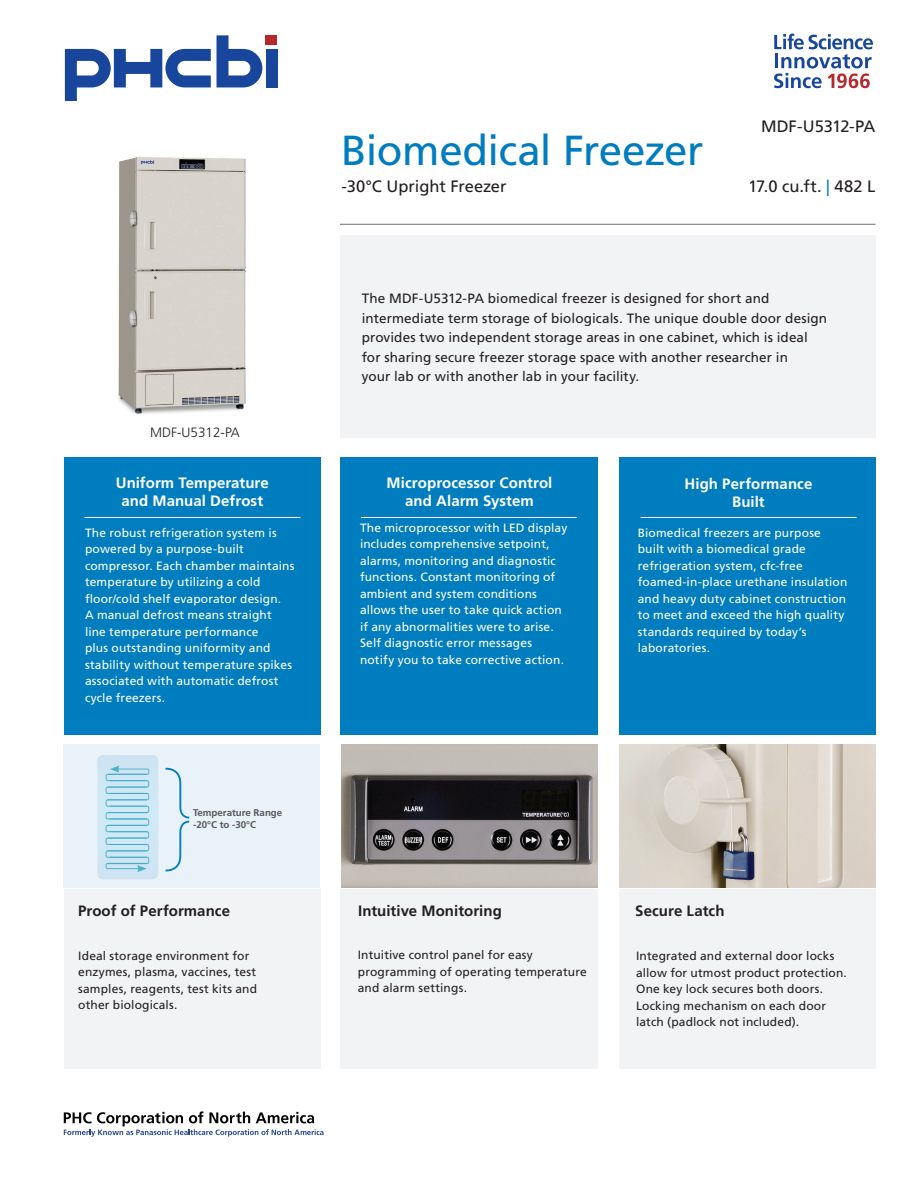
<style>
.page{position:relative;width:918px;height:1188px;background:#fff}
.page>*{position:absolute;margin:0;border:0;box-sizing:border-box;transform-origin:0 0}
.PS_PHCbi_Title{font:42px "Frutiger LT Std";letter-spacing:-.015em;color:#007dbe}
.PS_PHCbi_Model_Numbe{font:16.5px "Frutiger LT Std";letter-spacing:-.005em;color:#231f20}
.PS_PHCbi_Subtitle{font:16.5px "Frutiger LT Std";letter-spacing:-.005em;color:#231f20}
.PS_PHCbi_Section_1-T{font:700 15px "Frutiger LT Std";letter-spacing:.005em;color:#fff}
.PS_PHCbi_Section_2-T{font:700 15px "Frutiger LT Std";letter-spacing:.005em;color:#231f20}
.PS_PHCbi_Intro_Copy{font:13.5px/19.5px "Frutiger LT Std";letter-spacing:.01em;color:#231f20}
.t1{font:300 13.5px "Frutiger LT Std";color:#231f20}
.PS_PHCbi_Section_1{font:12px/16.5px "Frutiger LT Std";letter-spacing:.01em;color:#fff}
.PS_PHCbi_Section_2{font:12px/16.5px "Frutiger LT Std";letter-spacing:.015em;color:#231f20}
.t2{font:700 9.75px "Frutiger LT Std";color:#57585a}
.s1{color:#007dbe}
</style>
<div class="page">
<div style="left:64px;top:457px;width:257px;height:278px;background:#007dbe"></div>
<div style="left:64px;top:745px;width:257px;height:324px;background:#f2f3f4"></div>
<div style="left:340px;top:457px;width:258px;height:278px;background:#007dbe"></div>
<div style="left:340px;top:745px;width:258px;height:324px;background:#f2f3f4"></div>
<div style="left:619px;top:457px;width:256px;height:278px;background:#007dbe"></div>
<div style="left:619px;top:745px;width:256px;height:324px;background:#f2f3f4"></div>
<div style="left:340px;top:235px;width:535px;height:203px;background:#f2f3f4"></div>
<hr style="left:84px;top:517px;width:216px;height:1px;background:#fff">
<hr style="left:361px;top:517px;width:216px;height:1px;background:#fff">
<hr style="left:641px;top:517px;width:216px;height:1px;background:#fff">
<hr style="left:340px;top:224px;width:535px;height:1px;background:#6c6d70">
<div style="left:266px;top:49px;width:11px;height:38px;background:#18469d"></div>
<svg style="left:65px;top:49px;width:146px;height:52px"></svg>
<svg style="left:217px;top:35px;width:45px;height:52px"></svg>
<div style="left:266px;top:35px;width:11px;height:10px;background:#b7282e"></div>
<svg style="left:774px;top:34px;width:99px;height:54px"></svg>
<svg style="left:64px;top:1111px;width:260px;height:26px"></svg>
<img style="left:118px;top:157px;width:128px;height:257px">
<img style="left:341px;top:744px;width:257px;height:144px">
<img style="left:619px;top:744px;width:256px;height:144px">
<div style="left:64px;top:744px;width:256px;height:144px;background:#e9f1f9"></div>
<div style="left:97px;top:755px;width:61px;height:124px;background:#cfe5f4;border-radius:6px"></div>
<svg style="left:105px;top:766px;width:45px;height:106px"></svg>
<svg style="left:165px;top:767px;width:25px;height:105px"></svg>
<p class="t1" style="left:150px;top:425px;width:91px">MDF-U5312-PA</p>
<p class="PS_PHCbi_Section_1-T" style="left:116px;top:474px;width:155px">Uniform Temperature</p>
<p class="PS_PHCbi_Section_1-T" style="left:121px;top:492px;width:143px">and Manual Defrost</p>
<p class="PS_PHCbi_Section_1" style="left:85px;top:524px;width:193px">The robust refrigeration system is</p>
<p class="PS_PHCbi_Section_1" style="left:85px;top:541px;width:211px">powered by a purpose-built compressor. Each chamber maintains temperature by utilizing a cold floor/cold shelf evaporator design.<br>A manual defrost means straight line temperature performance<br>plus outstanding uniformity and stability without temperature spikes associated with automatic defrost cycle freezers.</p>
<p class="t2" style="left:193px;top:807px;width:91px">Temperature Range</p>
<p class="t2" style="left:193px;top:819px;width:65px">-20°C to -30°C</p>
<p class="PS_PHCbi_Section_2-T" style="left:78px;top:902px;width:153px">Proof of Performance</p>
<p class="PS_PHCbi_Section_2" style="left:78px;top:947px;width:180px">Ideal storage environment for enzymes, plasma, vaccines, test samples, reagents, test kits and other biologicals.</p>
<p class="PS_PHCbi_Title" style="left:341px;top:125px;width:364px">Biomedical Freezer</p>
<p class="PS_PHCbi_Model_Numbe" style="left:761px;top:117px;width:116px">MDF-U5312-PA</p>
<p class="PS_PHCbi_Subtitle" style="left:341px;top:177px;width:167px">-30°C Upright Freezer</p>
<p class="PS_PHCbi_Model_Numbe" style="left:748px;top:177px;width:129px">17.0 cu.ft. <span class="s1">|</span> 482 L</p>
<p class="PS_PHCbi_Intro_Copy" style="left:362px;top:289px;width:467px">The MDF-U5312-PA biomedical freezer is designed for short and intermediate term storage of biologicals. The unique double door design provides two independent storage areas in one cabinet, which is ideal for sharing secure freezer storage space with another researcher in<br>your lab or with another lab in your facility.</p>
<p class="PS_PHCbi_Section_1-T" style="left:387px;top:474px;width:167px">Microprocessor Control</p>
<p class="PS_PHCbi_Section_1-T" style="left:405px;top:492px;width:130px">and Alarm System</p>
<p class="PS_PHCbi_Section_1" style="left:360px;top:520px;width:209px">The microprocessor with LED display</p>
<p class="PS_PHCbi_Section_1" style="left:360px;top:536px;width:191px">includes comprehensive setpoint,</p>
<p class="PS_PHCbi_Section_1" style="left:360px;top:553px;width:197px">alarms, monitoring and diagnostic</p>
<p class="PS_PHCbi_Section_1" style="left:360px;top:569px;width:197px">functions. Constant monitoring of</p>
<p class="PS_PHCbi_Section_1" style="left:360px;top:586px;width:178px">ambient and system conditions</p>
<p class="PS_PHCbi_Section_1" style="left:360px;top:602px;width:203px">allows the user to take quick action</p>
<p class="PS_PHCbi_Section_1" style="left:360px;top:619px;width:195px">if any abnormalities were to arise.</p>
<p class="PS_PHCbi_Section_1" style="left:360px;top:635px;width:174px">Self diagnostic error messages</p>
<p class="PS_PHCbi_Section_1" style="left:360px;top:652px;width:206px">notify you to take corrective action.</p>
<p class="PS_PHCbi_Section_1-T" style="left:685px;top:475px;width:129px">High Performance</p>
<p class="PS_PHCbi_Section_1-T" style="left:732px;top:493px;width:34px">Built</p>
<p class="PS_PHCbi_Section_1" style="left:638px;top:524px;width:185px">Biomedical freezers are purpose</p>
<p class="PS_PHCbi_Section_1" style="left:638px;top:541px;width:211px">built with a biomedical grade refrigeration system, cfc-free foamed-in-place urethane insulation and heavy duty cabinet construction to meet and exceed the high quality standards required by today’s laboratories.</p>
<p class="PS_PHCbi_Section_2-T" style="left:358px;top:902px;width:145px">Intuitive Monitoring</p>
<p class="PS_PHCbi_Section_2" style="left:358px;top:947px;width:177px">Intuitive control panel for easy</p>
<p class="PS_PHCbi_Section_2" style="left:358px;top:963px;width:230px">programming of operating temperature</p>
<p class="PS_PHCbi_Section_2" style="left:358px;top:980px;width:111px">and alarm settings.</p>
<p class="PS_PHCbi_Section_2-T" style="left:635px;top:902px;width:91px">Secure Latch</p>
<p class="PS_PHCbi_Section_2" style="left:636px;top:948px;width:200px">Integrated and external door locks</p>
<p class="PS_PHCbi_Section_2" style="left:636px;top:964px;width:212px">allow for utmost product protection.</p>
<p class="PS_PHCbi_Section_2" style="left:636px;top:981px;width:189px">One key lock secures both doors.</p>
<p class="PS_PHCbi_Section_2" style="left:636px;top:997px;width:191px">Locking mechanism on each door</p>
<p class="PS_PHCbi_Section_2" style="left:636px;top:1014px;width:165px">latch (padlock not included).</p>
</div>
